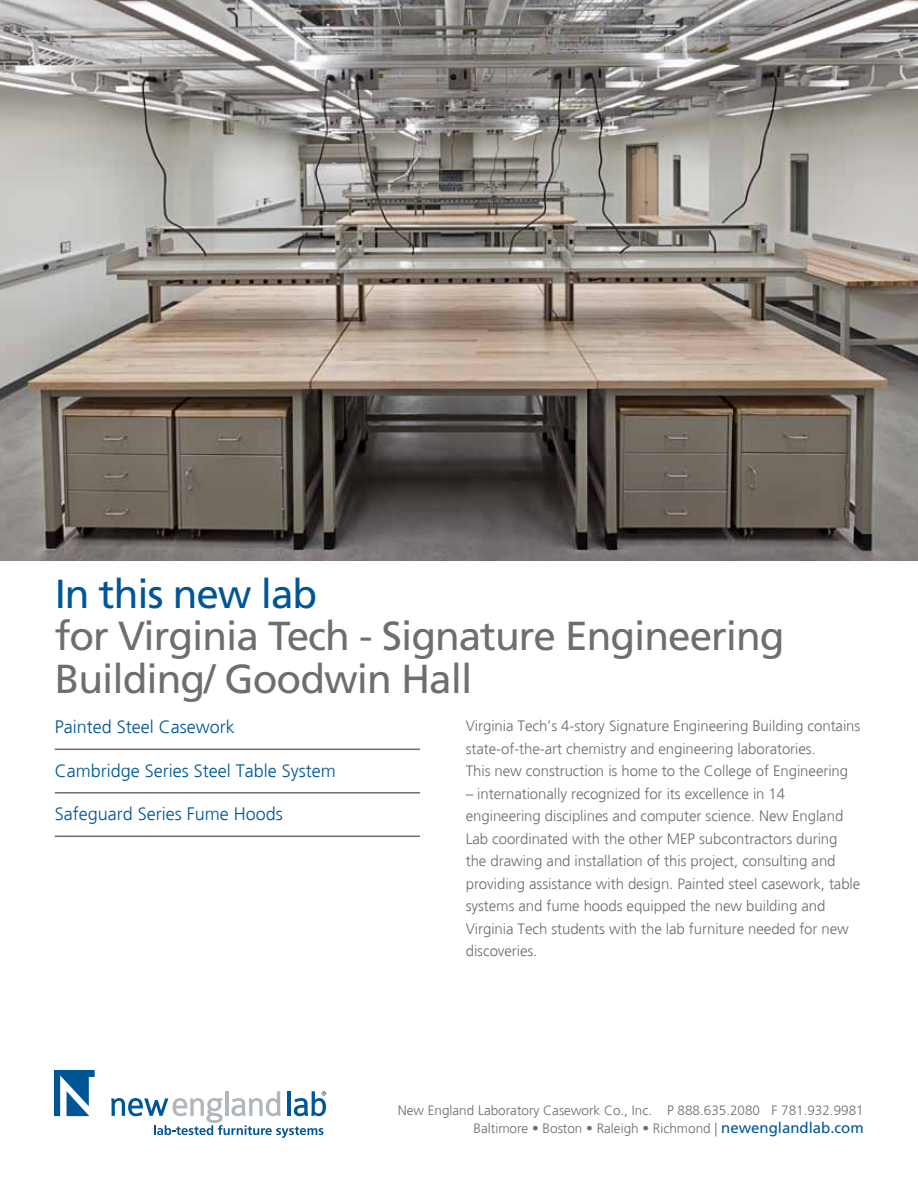
<style>
.page{position:relative;width:918px;height:1188px;background:#fff}
.page>*{position:absolute;margin:0;border:0;box-sizing:border-box;transform-origin:0 0}
.t1{font:40.5px/42.3px "Frutiger LT Com";letter-spacing:-.025em;color:#6d6e71}
.t2{font:40.5px "Frutiger LT Com";letter-spacing:-.025em;color:#005695}
.t3{font:300 18px "Frutiger";color:#005695}
.t4{font:300 15px/22.5px "Frutiger";letter-spacing:-.005em;color:#6d6e71}
.t5{font:300 13.5px/18px "Frutiger";color:#6d6e71;text-align:right}
.s1{font-family:"Frutiger LT Com";font-weight:400;font-size:15px;color:#005695}
</style>
<div class="page">
<img style="left:0;top:0;width:918px;height:560px">
<hr style="left:55px;top:749px;width:365px;height:1px;background:#6d6e71">
<hr style="left:55px;top:792px;width:365px;height:2px;background:#6d6e71">
<hr style="left:55px;top:836px;width:365px;height:1px;background:#6d6e71">
<svg style="left:54px;top:1070px;width:41px;height:46px"></svg>
<svg style="left:111px;top:1091px;width:215px;height:47px"></svg>
<h1 class="t2" style="left:55px;top:570px;width:264px">In this new lab</h1>
<h1 class="t1" style="left:55px;top:615px;width:731px">for Virginia Tech - Signature Engineering<br>Building/ Goodwin Hall</h1>
<p class="t3" style="left:55px;top:717px;width:182px">Painted Steel Casework</p>
<p class="t3" style="left:55px;top:761px;width:282px">Cambridge Series Steel Table System</p>
<p class="t3" style="left:55px;top:804px;width:230px">Safeguard Series Fume Hoods</p>
<p class="t4" style="left:466px;top:715px;width:396px">Virginia Tech’s 4-story Signature Engineering Building contains state-of-the-art chemistry and engineering laboratories.<br>This new construction is home to the College of Engineering</p>
<p class="t4" style="left:466px;top:782px;width:396px">– internationally recognized for its excellence in 14 engineering disciplines and computer science. New England Lab coordinated with the other MEP subcontractors during the drawing and installation of this project, consulting and providing assistance with design. Painted steel casework, table systems and fume hoods equipped the new building and Virginia Tech students with the lab furniture needed for new discoveries.</p>
<p class="t5" style="left:398px;top:1101px;width:467px">New England Laboratory Casework Co., Inc. P 888.635.2080 F 781.932.9981<br>Baltimore • Boston • Raleigh • Richmond | <span class="s1">newenglandlab.com</span></p>
</div>
